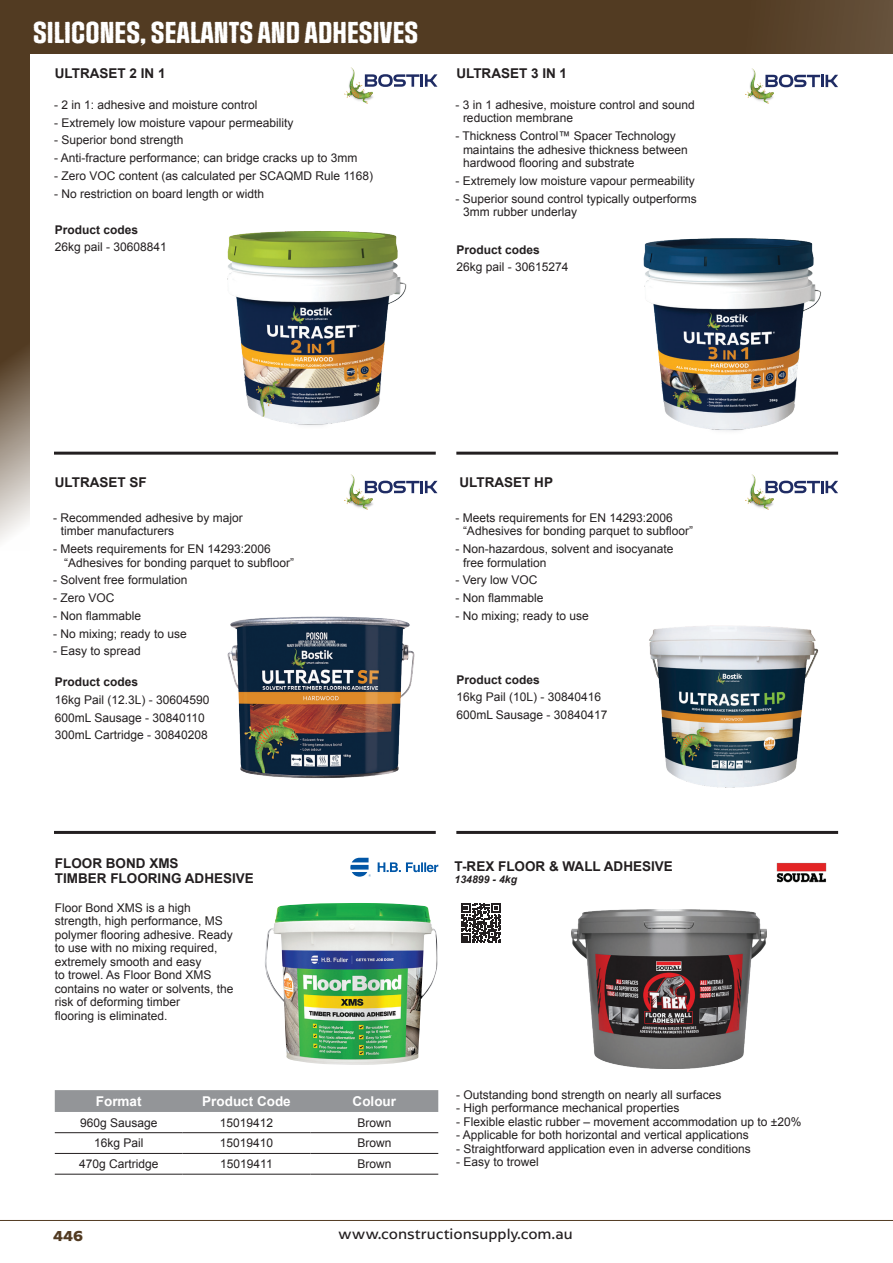
<style>
.page{position:relative;width:893px;height:1263px;background:#fff}
.page>*{position:absolute;margin:0;border:0;box-sizing:border-box;transform-origin:0 0}
.t1{font:25.5px "Social Gothic Rough";color:#fff}
.t2{font:15px "Arpona Sans";color:#231f20}
.t3{font:700 15px "Arpona Sans";color:#523b22}
.t4{font:700 13.5px/15px "Arial";color:#231f20}
.t5{font:700 13.5px "Arial";color:#fff}
.t6{font:12px/13.5px "Arial";color:#231f20}
.t7{font:700 12px "Arial";color:#231f20}
.t8{font:italic 700 10.5px "Arial";color:#231f20}
</style>
<div class="page">
<div style="left:0;top:0;width:893px;height:54px;background:#523b22"></div>
<svg style="left:0;top:54px;width:30px;height:487px;background:#73614c"></svg>
<hr style="left:0;top:1220px;width:893px;height:1px;background:#523b22">
<hr style="left:54px;top:452px;width:382px;height:3px;background:#231f20">
<hr style="left:54px;top:831px;width:382px;height:3px;background:#231f20">
<hr style="left:456px;top:452px;width:382px;height:3px;background:#231f20">
<hr style="left:456px;top:831px;width:382px;height:3px;background:#231f20">
<img style="left:345px;top:68px;width:28px;height:35px">
<svg style="left:365px;top:74px;width:72px;height:13px"></svg>
<img style="left:345px;top:474px;width:28px;height:36px">
<svg style="left:365px;top:481px;width:72px;height:12px"></svg>
<img style="left:745px;top:68px;width:28px;height:36px">
<svg style="left:765px;top:75px;width:73px;height:12px"></svg>
<img style="left:745px;top:474px;width:28px;height:36px">
<svg style="left:765px;top:481px;width:73px;height:12px"></svg>
<img style="left:227px;top:231px;width:180px;height:195px">
<img style="left:600px;top:238px;width:239px;height:217px">
<img style="left:227px;top:616px;width:188px;height:163px">
<img style="left:649px;top:625px;width:170px;height:163px">
<img style="left:265px;top:903px;width:173px;height:162px">
<div style="left:55px;top:1090px;width:383px;height:22px;background:#939598"></div>
<hr style="left:55px;top:1132px;width:128px;height:1px;background:#231f20">
<hr style="left:183px;top:1132px;width:127px;height:1px;background:#231f20">
<hr style="left:310px;top:1132px;width:128px;height:1px;background:#231f20">
<hr style="left:55px;top:1153px;width:128px;height:1px;background:#231f20">
<hr style="left:183px;top:1153px;width:127px;height:1px;background:#231f20">
<hr style="left:310px;top:1153px;width:128px;height:1px;background:#231f20">
<hr style="left:55px;top:1174px;width:128px;height:1px;background:#231f20">
<hr style="left:183px;top:1174px;width:127px;height:1px;background:#231f20">
<hr style="left:310px;top:1174px;width:128px;height:1px;background:#231f20">
<svg style="left:350px;top:858px;width:21px;height:19px"></svg>
<svg style="left:378px;top:862px;width:60px;height:10px"></svg>
<img style="left:571px;top:909px;width:195px;height:159px">
<svg style="left:461px;top:903px;width:40px;height:40px"></svg>
<img style="left:777px;top:863px;width:49px;height:20px">
<h1 class="t1" style="left:33px;top:16px;width:387px">SILICONES, SEALANTS AND ADHESIVES</h1>
<p class="t4" style="left:55px;top:66px;width:112px">ULTRASET 2 IN 1</p>
<p class="t6" style="left:54px;top:98px;width:205px">- 2 in 1: adhesive and moisture control</p>
<p class="t6" style="left:54px;top:116px;width:241px">- Extremely low moisture vapour permeability</p>
<p class="t6" style="left:54px;top:134px;width:131px">- Superior bond strength</p>
<p class="t6" style="left:54px;top:151px;width:305px">- Anti-fracture performance; can bridge cracks up to 3mm</p>
<p class="t6" style="left:54px;top:169px;width:321px">- Zero VOC content (as calculated per SCAQMD Rule 1168)</p>
<p class="t6" style="left:54px;top:187px;width:212px">- No restriction on board length or width</p>
<p class="t7" style="left:55px;top:221px;width:85px">Product codes</p>
<p class="t6" style="left:55px;top:241px;width:114px">26kg pail - 30608841</p>
<p class="t4" style="left:456px;top:66px;width:112px">ULTRASET 3 IN 1</p>
<p class="t6" style="left:463px;top:98px;width:233px;text-indent:-8px">- 3 in 1 adhesive, moisture control and sound reduction membrane</p>
<p class="t6" style="left:463px;top:129px;width:226px;text-indent:-8px">- Thickness Control™ Spacer Technology maintains the adhesive thickness between hardwood flooring and substrate</p>
<p class="t6" style="left:455px;top:174px;width:241px">- Extremely low moisture vapour permeability</p>
<p class="t6" style="left:463px;top:192px;width:235px;text-indent:-8px">- Superior sound control typically outperforms<br>3mm rubber underlay</p>
<p class="t7" style="left:456px;top:241px;width:85px">Product codes</p>
<p class="t6" style="left:456px;top:260px;width:114px">26kg pail - 30615274</p>
<p class="t4" style="left:55px;top:475px;width:93px">ULTRASET SF</p>
<p class="t6" style="left:61px;top:511px;width:183px;text-indent:-8px">- Recommended adhesive by major timber manufacturers</p>
<p class="t6" style="left:64px;top:542px;width:232px;text-indent:-11px">- Meets requirements for EN 14293:2006 “Adhesives for bonding parquet to subfloor”</p>
<p class="t6" style="left:53px;top:574px;width:136px">- Solvent free formulation</p>
<p class="t6" style="left:53px;top:591px;width:63px">- Zero VOC</p>
<p class="t6" style="left:53px;top:609px;width:90px">- Non flammable</p>
<p class="t6" style="left:53px;top:627px;width:135px">- No mixing; ready to use</p>
<p class="t6" style="left:53px;top:645px;width:89px">- Easy to spread</p>
<p class="t7" style="left:55px;top:674px;width:85px">Product codes</p>
<p class="t6" style="left:55px;top:691px;width:156px;line-height:17.7px">16kg Pail (12.3L) - 30604590<br>600mL Sausage - 30840110<br>300mL Cartridge - 30840208</p>
<p class="t4" style="left:55px;top:856px;width:201px">FLOOR BOND XMS<br>TIMBER FLOORING ADHESIVE</p>
<p class="t6" style="left:55px;top:901px;width:180px">Floor Bond XMS is a high strength, high performance, MS polymer flooring adhesive. Ready to use with no mixing required, extremely smooth and easy<br>to trowel. As Floor Bond XMS contains no water or solvents, the risk of deforming timber<br>flooring is eliminated.</p>
<p class="t5" style="left:96px;top:1092px;width:47px">Format</p>
<p class="t5" style="left:202px;top:1092px;width:90px">Product Code</p>
<p class="t5" style="left:353px;top:1092px;width:45px">Colour</p>
<p class="t6" style="left:80px;top:1116px;width:79px">960g Sausage</p>
<p class="t6" style="left:220px;top:1116px;width:55px">15019412</p>
<p class="t6" style="left:357px;top:1116px;width:36px">Brown</p>
<p class="t6" style="left:94px;top:1136px;width:51px">16kg Pail</p>
<p class="t6" style="left:220px;top:1136px;width:55px">15019410</p>
<p class="t6" style="left:357px;top:1136px;width:36px">Brown</p>
<p class="t6" style="left:79px;top:1157px;width:81px">470g Cartridge</p>
<p class="t6" style="left:220px;top:1157px;width:54px">15019411</p>
<p class="t6" style="left:357px;top:1157px;width:36px">Brown</p>
<p class="t4" style="left:460px;top:475px;width:95px">ULTRASET HP</p>
<p class="t6" style="left:463px;top:511px;width:232px;text-indent:-8px">- Meets requirements for EN 14293:2006 “Adhesives for bonding parquet to subfloor”</p>
<p class="t6" style="left:463px;top:542px;width:212px;text-indent:-8px">- Non-hazardous, solvent and isocyanate free formulation</p>
<p class="t6" style="left:455px;top:574px;width:84px">- Very low VOC</p>
<p class="t6" style="left:455px;top:591px;width:90px">- Non flammable</p>
<p class="t6" style="left:455px;top:609px;width:135px">- No mixing; ready to use</p>
<p class="t7" style="left:456px;top:671px;width:85px">Product codes</p>
<p class="t6" style="left:456px;top:688px;width:152px;line-height:17.7px">16kg Pail (10L) - 30840416<br>600mL Sausage - 30840417</p>
<p class="t4" style="left:455px;top:859px;width:220px">T-REX FLOOR &amp; WALL ADHESIVE</p>
<p class="t8" style="left:455px;top:872px;width:64px">134899 - 4kg</p>
<p class="t6" style="left:456px;top:1088px;width:267px">- Outstanding bond strength on nearly all surfaces</p>
<p class="t6" style="left:456px;top:1101px;width:225px">- High performance mechanical properties</p>
<p class="t6" style="left:456px;top:1115px;width:347px">- Flexible elastic rubber – movement accommodation up to ±20%</p>
<p class="t6" style="left:456px;top:1128px;width:294px">- Applicable for both horizontal and vertical applications</p>
<p class="t6" style="left:456px;top:1142px;width:296px">- Straightforward application even in adverse conditions</p>
<p class="t6" style="left:456px;top:1155px;width:84px">- Easy to trowel</p>
<p class="t3" style="left:53px;top:1227px;width:32px">446</p>
<p class="t2" style="left:338px;top:1224px;width:236px">www.constructionsupply.com.au</p>
</div>
